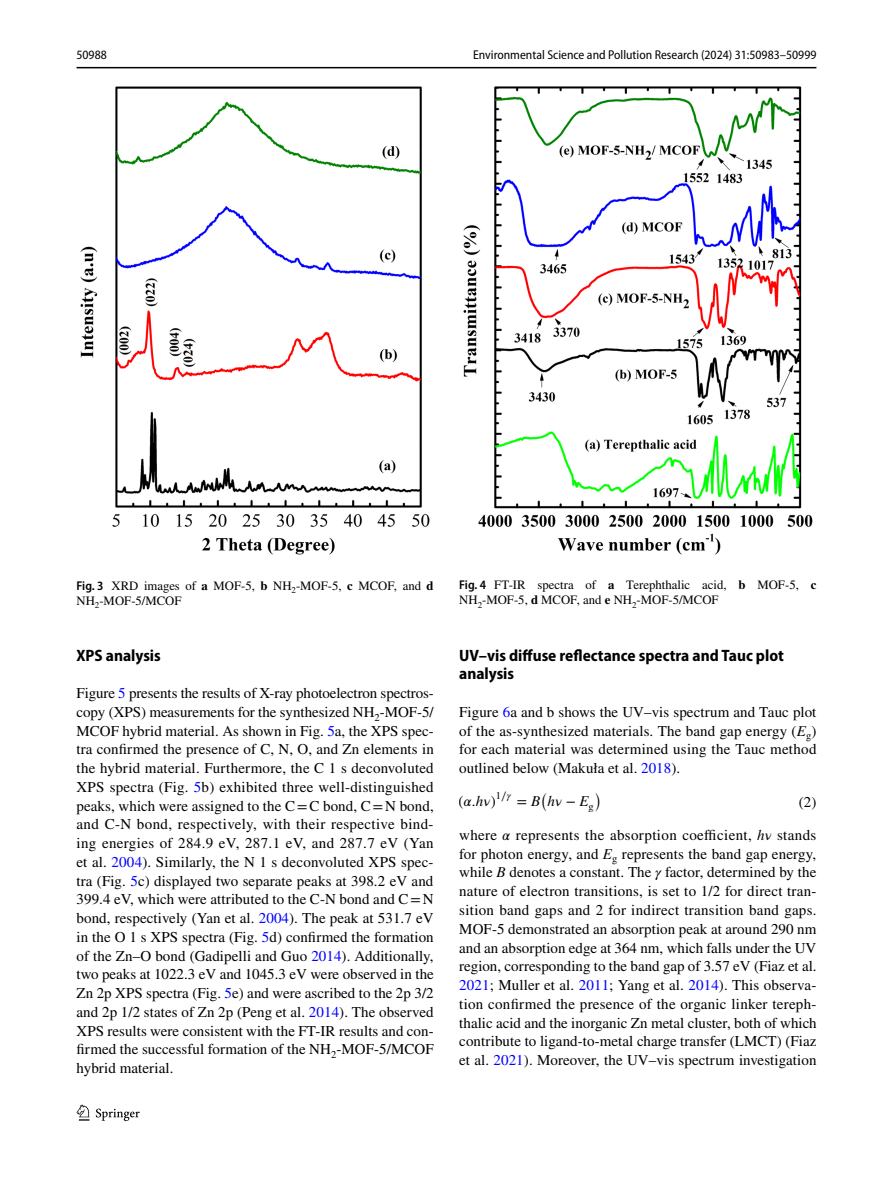
<style>
.page{position:relative;width:893px;height:1187px;background:#fff}
.page>*{position:absolute;margin:0;border:0;box-sizing:border-box;transform-origin:0 0}
.t1{font:700 semi-condensed 16.5px/18.8px "Myriad Pro";color:#000}
.t2{font:15px/18.8px "STIX";letter-spacing:.005em;color:#000;text-align:justify}
.t3{font:15px "STIX Math Regular 2";color:#000}
.t4{font:15px "STIX General Italic 2";color:#000}
.t5{font:15px "STIX Math Extensions";color:#000}
.t6{font:12.75px/15px "STIX";color:#000}
.t7{font:semi-condensed 12.75px "Myriad Pro";color:#000}
.t8{font:10.5px "STIX General Regular 2";color:#000}
.s1{font-family:"Myriad Pro";font-weight:600;font-stretch:semi-condensed}
.s2{font-weight:700}
.s3{color:#00f}
.s4{font-style:italic}
.s5{font-family:"STIX Math Regular 2"}
.s6{font-family:"STIX Math Italic 3"}
.s7{font-family:"STIX Math Regular 2";font-size:15px}
.s8{font-family:"STIX General Italic 2";font-size:15px}
.s9{font-family:"STIX General Regular 2"}
.s10{font-family:"STIX General Italic 2"}
.s11{font-family:"STIX Math";font-style:italic}
.s12{font-family:"STIX General Italic 3"}
.s13{font-family:"STIX Math Italic 2"}
</style>
<div class="page">
<hr style="left:77px;top:67px;width:739px;height:1px;background:#000">
<svg style="left:77px;top:1104px;width:12px;height:16px"></svg>
<svg style="left:96px;top:1108px;width:44px;height:12px"></svg>
<img style="left:81px;top:87px;width:348px;height:467px">
<img style="left:463px;top:87px;width:349px;height:467px">
<p class="t7" style="left:77px;top:48px;width:32px">50988</p>
<p class="t7" style="left:473px;top:48px;width:345px">Environmental Science and Pollution Research (2024) 31:50983–50999</p>
<p class="t6" style="left:77px;top:579px;width:359px"><span class="s1">Fig. 3</span> XRD images of <span class="s2">a</span> MOF-5, <span class="s2">b</span> NH<sub>2</sub>-MOF-5, <span class="s2">c</span> MCOF, and <span class="s2">d<br></span>NH<sub>2</sub>-MOF-5/MCOF</p>
<p class="t6" style="left:459px;top:578px;width:359px"><span class="s1">Fig. 4</span> FT-IR spectra of <span class="s2">a</span> Terephthalic acid, <span class="s2">b</span> MOF-5, <span class="s2">c<br></span>NH<sub>2</sub>-MOF-5, <span class="s2">d</span> MCOF, and <span class="s2">e</span> NH<sub>2</sub>-MOF-5/MCOF</p>
<p class="t1" style="left:77px;top:645px;width:86px">XPS analysis</p>
<p class="t2" style="left:77px;top:684px;width:359px">Figure <span class="s3">5</span> presents the results of X-ray photoelectron spectros&shy;copy (XPS) measurements for the synthesized NH<sub>2</sub>-MOF-5/ MCOF hybrid material. As shown in Fig. <span class="s3">5</span>a, the XPS spec&shy;tra confirmed the presence of C, N, O, and Zn elements in the hybrid material. Furthermore, the C 1 s deconvoluted XPS spectra (Fig. <span class="s3">5</span>b) exhibited three well-distinguished peaks, which were assigned to the C=C bond, C=N bond, and C-N bond, respectively, with their respective bind&shy;ing energies of 284.9 eV, 287.1 eV, and 287.7 eV (Yan et al. <span class="s3">2004</span>). Similarly, the N 1 s deconvoluted XPS spec&shy;tra (Fig. <span class="s3">5</span>c) displayed two separate peaks at 398.2 eV and 399.4 eV, which were attributed to the C-N bond and C=N bond, respectively (Yan et al. <span class="s3">2004</span>). The peak at 531.7 eV in the O 1 s XPS spectra (Fig. <span class="s3">5</span>d) confirmed the formation of the Zn–O bond (Gadipelli and Guo <span class="s3">2014</span>). Additionally, two peaks at 1022.3 eV and 1045.3 eV were observed in the Zn 2p XPS spectra (Fig. <span class="s3">5</span>e) and were ascribed to the 2p 3/2 and 2p 1/2 states of Zn 2p (Peng et al. <span class="s3">2014</span>). The observed XPS results were consistent with the FT-IR results and con&shy;firmed the successful formation of the NH<sub>2</sub>-MOF-5/MCOF hybrid material.</p>
<p class="t1" style="left:459px;top:645px;width:326px">UV–vis diffuse reflectance spectra and Tauc plot analysis</p>
<p class="t2" style="left:459px;top:703px;width:359px">Figure <span class="s3">6</span>a and b shows the UV–vis spectrum and Tauc plot of the as-synthesized materials. The band gap energy (<span class="s4">E</span><sub>g</sub>) for each material was determined using the Tauc method outlined below (Makuła et al. <span class="s3">2018</span>).</p>
<p class="t8" style="left:496px;top:792px;width:46px">1<span class="s5">∕</span><span class="s6">𝛾</span> <span class="s7">=</span> <span class="s8">B</span></p>
<p class="t5" style="left:540px;top:779px;width:9px">(</p>
<p class="t4" style="left:547px;top:791px;width:48px">h<span class="s6">𝜈</span> <span class="s5">−</span> E<sub>g</sub></p>
<p class="t5" style="left:594px;top:779px;width:9px">)</p>
<p class="t3" style="left:458px;top:795px;width:39px">(<span class="s6">𝛼</span><span class="s9">.</span><span class="s10">h</span><span class="s6">𝜈</span>)</p>
<p class="t2" style="left:799px;top:794px;width:19px">(2)</p>
<p class="t2" style="left:459px;top:826px;width:359px">where <span class="s11">𝛼</span> represents the absorption coefficient, <span class="s12">h</span><span class="s13">𝜈</span> stands for photon energy, and <span class="s4">E</span><sub>g</sub> represents the band gap energy, while <span class="s4">B</span> denotes a constant. The <span class="s4">γ</span> factor, determined by the nature of electron transitions, is set to 1/2 for direct tran&shy;sition band gaps and 2 for indirect transition band gaps.<br>MOF-5 demonstrated an absorption peak at around 290 nm and an absorption edge at 364 nm, which falls under the UV region, corresponding to the band gap of 3.57 eV (Fiaz et al.<br><span class="s3">2021</span>; Muller et al. <span class="s3">2011</span>; Yang et al. <span class="s3">2014</span>). This observa&shy;tion confirmed the presence of the organic linker tereph&shy;thalic acid and the inorganic Zn metal cluster, both of which contribute to ligand-to-metal charge transfer (LMCT) (Fiaz et al. <span class="s3">2021</span>). Moreover, the UV–vis spectrum investigation</p>
</div>
